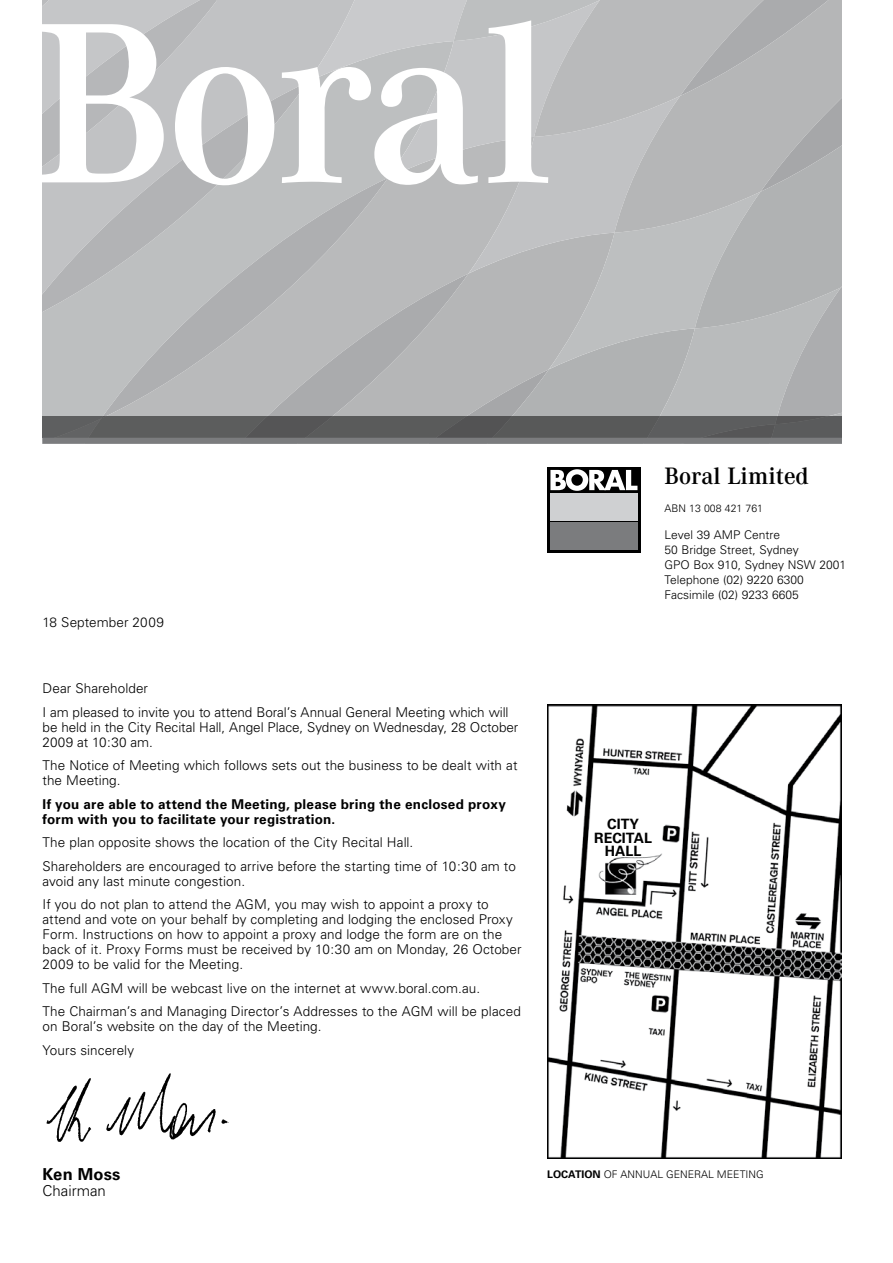
<style>
.page{position:relative;width:893px;height:1263px;background:#fff}
.page>*{position:absolute;margin:0;border:0;box-sizing:border-box;transform-origin:0 0}
.t1{font:500 224.1px "Corporate ABQ";letter-spacing:-.03em;color:#fff}
.t2{font:500 23.25px "Corporate ABQ";color:#000}
.t3{font:700 16.5px "Univers";letter-spacing:.01em;color:#000}
.t4{font:300 15px "Univers";color:#000}
.t5{font:700 14.25px/13.5px "Univers";color:#000;text-align:center}
.t6{font:300 13.5px/23.5px "Univers";letter-spacing:.005em;color:#000}
.t7{font:700 13.5px/15px "Univers";letter-spacing:.015em;color:#000}
.t8{font:300 12px/15px "Univers";color:#000}
.t9{font:300 10.5px "Univers";color:#000}
.s1{font-weight:700}
</style>
<div class="page">
<svg style="left:547px;top:467px;width:94px;height:85px"></svg>
<div style="left:550px;top:493px;width:88px;height:27px;background:#cfd0d2"></div>
<div style="left:550px;top:522px;width:88px;height:27px;background:#7b7c7e"></div>
<svg style="left:550px;top:469px;width:87px;height:22px"></svg>
<img style="left:547px;top:705px;width:295px;height:453px">
<img style="left:46px;top:1073px;width:183px;height:69px">
<div style="left:43px;top:315px;width:58px;height:101px;background:#bdbfc0"></div>
<div style="left:230px;top:0;width:32px;height:82px;background:#c1c2c4"></div>
<svg style="left:101px;top:315px;width:161px;height:101px;background:#b7b8b9"></svg>
<svg style="left:43px;top:82px;width:219px;height:233px;background:#babbbd"></svg>
<svg style="left:43px;top:0;width:187px;height:171px;background:#bebfc1"></svg>
<svg style="left:262px;top:0;width:580px;height:416px;background:#b8b9bb"></svg>
<div style="left:43px;top:416px;width:799px;height:22px;background:#5a5b5b"></div>
<div style="left:43px;top:438px;width:799px;height:6px;background:#7b7c7e"></div>
<h1 class="t1" style="left:33px;top:-27px;width:522px">Boral</h1>
<p class="t6" style="left:43px;top:610px;width:123px">18 September 2009</p>
<p class="t6" style="left:43px;top:676px;width:468px">Dear Shareholder<br>I am pleased to invite you to attend Boral’s Annual General Meeting which will</p>
<p class="t6" style="left:43px;top:719px;width:477px;line-height:15px">be held in the City Recital Hall, Angel Place, Sydney on Wednesday, 28 October<br>2009 at 10:30 am.</p>
<p class="t6" style="left:43px;top:758px;width:476px;line-height:15px">The Notice of Meeting which follows sets out the business to be dealt with at the Meeting.</p>
<p class="t7" style="left:43px;top:796px;width:465px">If you are able to attend the Meeting, please bring the enclosed proxy form with you to facilitate your registration.</p>
<p class="t6" style="left:43px;top:830px;width:475px">The plan opposite shows the location of the City Recital Hall.<br>Shareholders are encouraged to arrive before the starting time of 10:30 am to</p>
<p class="t6" style="left:43px;top:869px;width:447px">avoid any last minute congestion.<br>If you do not plan to attend the AGM, you may wish to appoint a proxy to</p>
<p class="t6" style="left:43px;top:912px;width:481px;line-height:15px">attend and vote on your behalf by completing and lodging the enclosed Proxy Form. Instructions on how to appoint a proxy and lodge the form are on the back of it. Proxy Forms must be received by 10:30 am on Monday, 26 October 2009 to be valid for the Meeting.</p>
<p class="t6" style="left:43px;top:976px;width:480px">The full AGM will be webcast live on the internet at www.boral.com.au.<br>The Chairman’s and Managing Director’s Addresses to the AGM will be placed</p>
<p class="t6" style="left:43px;top:1014px;width:281px">on Boral’s website on the day of the Meeting.<br>Yours sincerely</p>
<h2 class="t2" style="left:664px;top:462px;width:146px">Boral Limited</h2>
<p class="t9" style="left:664px;top:502px;width:100px">ABN 13 008 421 761</p>
<p class="t8" style="left:664px;top:528px;width:183px">Level 39 AMP Centre<br>50 Bridge Street, Sydney<br>GPO Box 910, Sydney NSW 2001<br>Telephone (02) 9220 6300<br>Facsimile (02) 9233 6605</p>
<p class="t5" style="left:594px;top:818px;width:59px">CITY<br>RECITAL<br>HALL</p>
<p class="t3" style="left:43px;top:1164px;width:80px">Ken Moss</p>
<p class="t4" style="left:43px;top:1182px;width:65px">Chairman</p>
<p class="t9" style="left:547px;top:1168px;width:218px"><span class="s1">LOCATION</span> OF ANNUAL GENERAL MEETING</p>
</div>
